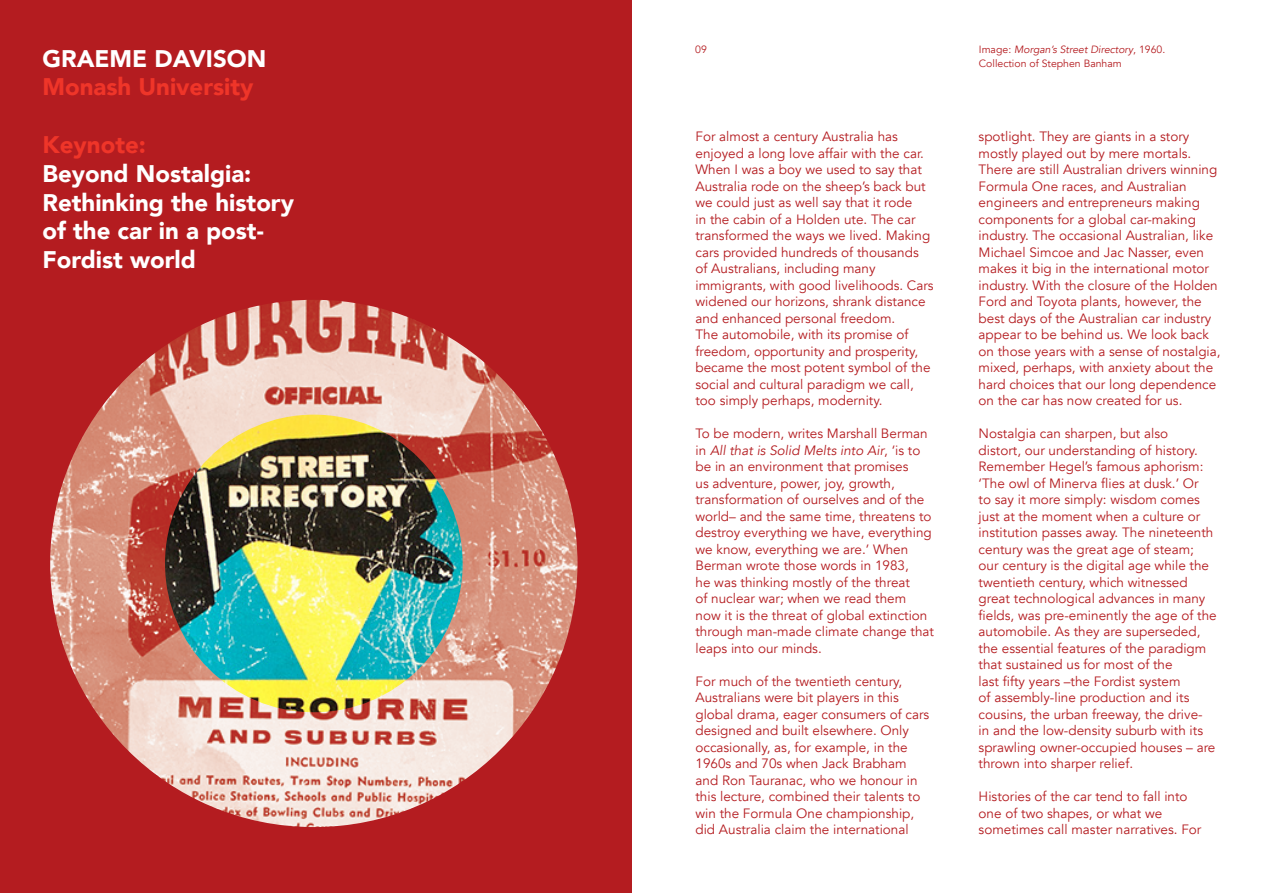
<style>
.page{position:relative;width:1263px;height:893px;background:#fff}
.page>*{position:absolute;margin:0;border:0;box-sizing:border-box;transform-origin:0 0}
.t1{font:900 24px/28.8px "Avenir";color:#fff}
.t2{font:900 24px/28.8px "Avenir";color:#ef3529}
.t3{font:13.5px/16.5px "Avenir";color:#b41c20}
.t4{font:10.5px/13.5px "Avenir";color:#b41c20}
.s1{color:#fff}
.s2{color:#ef3529}
.s3{font-style:italic}
</style>
<div class="page">
<div style="left:0;top:0;width:631px;height:893px;background:#b41c20"></div>
<img style="left:50px;top:300px;width:527px;height:527px">
<img style="left:165px;top:415px;width:298px;height:297px;border-radius:149px">
<p class="t2" style="left:43px;top:43px;width:225px"><span class="s1">GRAEME DAVISON<br></span>Monash University</p>
<p class="t1" style="left:43px;top:130px;width:253px"><span class="s2">Keynote:<br></span>Beyond Nostalgia:<br>Rethinking the history of the car in a post-</p>
<p class="t1" style="left:43px;top:245px;width:155px">Fordist world</p>
<p class="t4" style="left:695px;top:43px;width:13px">09</p>
<p class="t3" style="left:695px;top:128px;width:240px">For almost a century Australia has enjoyed a long love affair with the car.<br>When I was a boy we used to say that Australia rode on the sheep’s back but we could just as well say that it rode<br>in the cabin of a Holden ute. The car transformed the ways we lived. Making cars provided hundreds of thousands of Australians, including many immigrants, with good livelihoods. Cars widened our horizons, shrank distance and enhanced personal freedom.<br>The automobile, with its promise of freedom, opportunity and prosperity, became the most potent symbol of the social and cultural paradigm we call, too simply perhaps, modernity.</p>
<p class="t3" style="left:695px;top:425px;width:240px">To be modern, writes Marshall Berman in <span class="s3">All that is Solid Melts into Air</span>, ‘is to be in an environment that promises<br>us adventure, power, joy, growth, transformation of ourselves and of the world– and the same time, threatens to destroy everything we have, everything we know, everything we are.’ When Berman wrote those words in 1983,<br>he was thinking mostly of the threat<br>of nuclear war; when we read them now it is the threat of global extinction through man-made climate change that leaps into our minds.</p>
<p class="t3" style="left:695px;top:673px;width:235px">For much of the twentieth century, Australians were bit players in this global drama, eager consumers of cars designed and built elsewhere. Only occasionally, as, for example, in the 1960s and 70s when Jack Brabham and Ron Tauranac, who we honour in this lecture, combined their talents to win the Formula One championship, did Australia claim the international</p>
<p class="t4" style="left:979px;top:43px;width:188px">Image: <span class="s3">Morgan’s Street Directory</span>, 1960.<br>Collection of Stephen Banham</p>
<p class="t3" style="left:979px;top:128px;width:243px">spotlight. They are giants in a story mostly played out by mere mortals.<br>There are still Australian drivers winning Formula One races, and Australian engineers and entrepreneurs making components for a global car-making industry. The occasional Australian, like Michael Simcoe and Jac Nasser, even makes it big in the international motor industry. With the closure of the Holden Ford and Toyota plants, however, the best days of the Australian car industry appear to be behind us. We look back on those years with a sense of nostalgia, mixed, perhaps, with anxiety about the hard choices that our long dependence on the car has now created for us.</p>
<p class="t3" style="left:979px;top:425px;width:240px">Nostalgia can sharpen, but also<br>distort, our understanding of history.<br>Remember Hegel’s famous aphorism: ‘The owl of Minerva flies at dusk.’ Or<br>to say it more simply: wisdom comes just at the moment when a culture or institution passes away. The nineteenth century was the great age of steam; our century is the digital age while the twentieth century, which witnessed great technological advances in many fields, was pre-eminently the age of the automobile. As they are superseded, the essential features of the paradigm that sustained us for most of the<br>last fifty years –the Fordist system<br>of assembly-line production and its cousins, the urban freeway, the drive&shy;in and the low-density suburb with its sprawling owner-occupied houses – are thrown into sharper relief.</p>
<p class="t3" style="left:979px;top:788px;width:224px">Histories of the car tend to fall into one of two shapes, or what we sometimes call master narratives. For</p>
</div>
